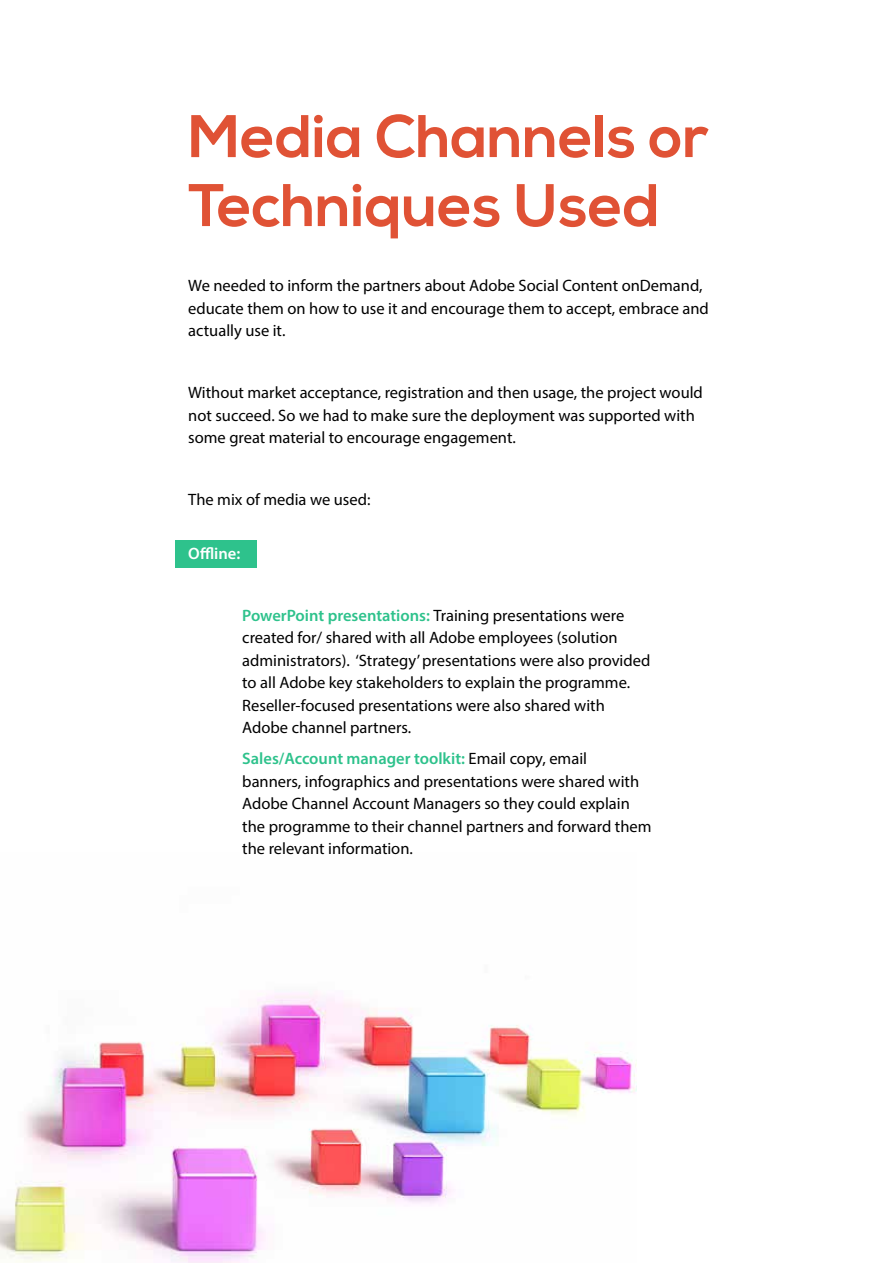
<style>
.page{position:relative;width:893px;height:1263px;background:#fff}
.page>*{position:absolute;margin:0;border:0;box-sizing:border-box;transform-origin:0 0}
.t1{font:700 60px/69px "Nexa";color:#e05235}
.t2{font:16.5px/22.5px "Myriad Pro";color:#000}
.t3{font:600 16.5px "Myriad Pro";color:#fff}
.s1{font-weight:600;color:#2ec28c}
</style>
<div class="page">
<img style="left:0;top:992px;width:637px;height:271px">
<div style="left:176px;top:540px;width:81px;height:27px;background:#2ec28c"></div>
<h1 class="t1" style="left:188px;top:104px;width:522px">Media Channels or<br>Techniques Used</h1>
<p class="t2" style="left:188px;top:274px;width:522px">We needed to inform the partners about Adobe Social Content onDemand, educate them on how to use it and encourage them to accept, embrace and actually use it.</p>
<p class="t2" style="left:188px;top:381px;width:516px">Without market acceptance, registration and then usage, the project would not succeed. So we had to make sure the deployment was supported with some great material to encourage engagement.</p>
<p class="t2" style="left:188px;top:488px;width:184px">The mix of media we used:</p>
<p class="t3" style="left:188px;top:543px;width:54px">Offline:</p>
<p class="t2" style="left:242px;top:604px;width:410px"><span class="s1">PowerPoint presentations:</span> Training presentations were created for/ shared with all Adobe employees (solution administrators). ‘Strategy’ presentations were also provided to all Adobe key stakeholders to explain the programme.<br>Reseller-focused presentations were also shared with Adobe channel partners.</p>
<p class="t2" style="left:242px;top:747px;width:411px"><span class="s1">Sales/Account manager toolkit:</span> Email copy, email<br>banners, infographics and presentations were shared with Adobe Channel Account Managers so they could explain the programme to their channel partners and forward them the relevant information.</p>
</div>
